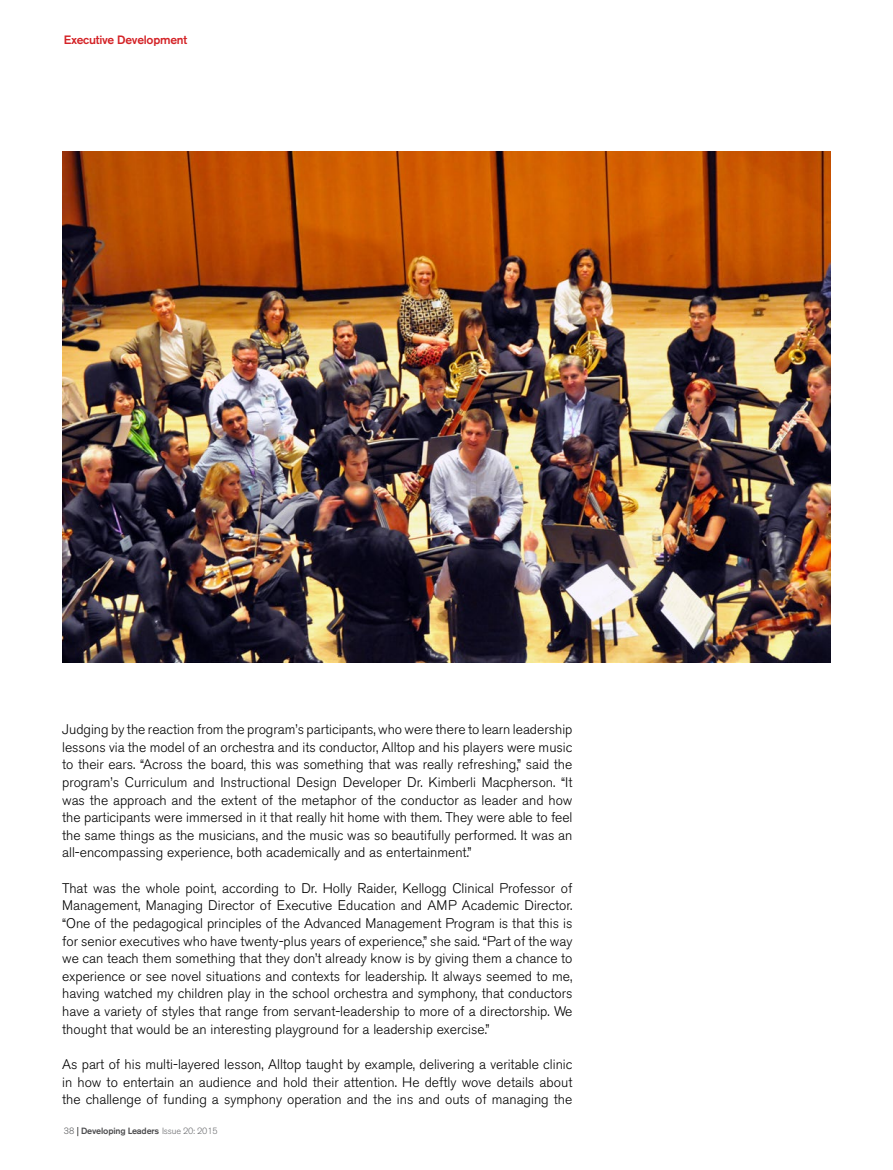
<style>
.page{position:relative;width:893px;height:1170px;background:#fff}
.page>*{position:absolute;margin:0;border:0;box-sizing:border-box;transform-origin:0 0}
.t1{font:300 13.8px/17.5px "Akzidenz Grotesk BE";color:#000;text-align:justify}
.t2{font:500 12px "Akzidenz Grotesk BE";letter-spacing:-.02em;color:#d42327}
.t3{font:500 9px "Akzidenz Grotesk BE";letter-spacing:-.02em;color:#4d4d4f}
.s1{font-weight:300;color:#58595b}
.s2{font-family:"Bliss 2";font-weight:300;color:#000}
.s3{font-weight:300;color:#6d6e71}
</style>
<div class="page">
<img style="left:62px;top:152px;width:769px;height:510px">
<p class="t2" style="left:64px;top:33px;width:125px">Executive Development</p>
<p class="t1" style="left:62px;top:720px;width:512px">Judging by the reaction from the program’s participants, who were there to learn leadership lessons via the model of an orchestra and its conductor, Alltop and his players were music to their ears. “Across the board, this was something that was really refreshing,” said the program’s Curriculum and Instructional Design Developer Dr. Kimberli Macpherson. “It was the approach and the extent of the metaphor of the conductor as leader and how the participants were immersed in it that really hit home with them. They were able to feel the same things as the musicians, and the music was so beautifully performed. It was an all-encompassing experience, both academically and as entertainment.”</p>
<p class="t1" style="left:62px;top:879px;width:512px">That was the whole point, according to Dr. Holly Raider, Kellogg Clinical Professor of Management, Managing Director of Executive Education and AMP Academic Director. “One of the pedagogical principles of the Advanced Management Program is that this is for senior executives who have twenty-plus years of experience,” she said. “Part of the way we can teach them something that they don’t already know is by giving them a chance to experience or see novel situations and contexts for leadership. It always seemed to me, having watched my children play in the school orchestra and symphony, that conductors have a variety of styles that range from servant-leadership to more of a directorship. We thought that would be an interesting playground for a leadership exercise.”</p>
<p class="t1" style="left:62px;top:1055px;width:512px">As part of his multi-layered lesson, Alltop taught by example, delivering a veritable clinic in how to entertain an audience and hold their attention. He deftly wove details about the challenge of funding a symphony operation and the ins and outs of managing the</p>
<p class="t3" style="left:64px;top:1125px;width:155px"><span class="s1">38</span> <span class="s2">|</span> Developing Leaders <span class="s3">Issue 20: 2015</span></p>
</div>
